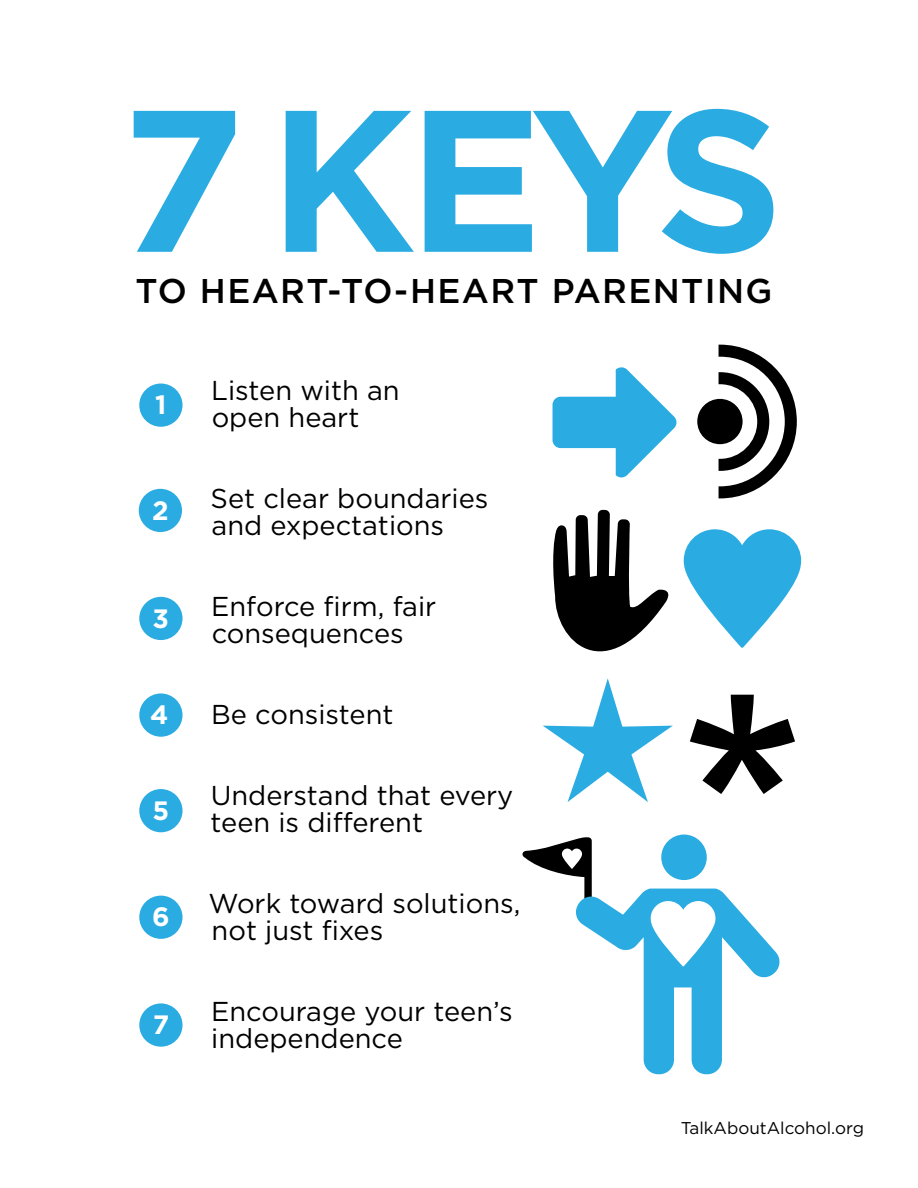
<style>
.page{position:relative;width:918px;height:1188px;background:#fff}
.page>*{position:absolute;margin:0;border:0;box-sizing:border-box;transform-origin:0 0}
.t1{font:700 201.3px "Gotham";color:#2aace2}
.t2{font:500 34.35px "Gotham";letter-spacing:.04em;color:#000}
.t3{font:27.3px/27px "Gotham";color:#000}
.t4{font:700 26.55px "Gotham";color:#fff}
.t5{font:17.1px "Gotham";color:#000}
</style>
<div class="page">
<div style="left:139px;top:384px;width:44px;height:43px;background:#2aace2;border-radius:50%"></div>
<div style="left:139px;top:489px;width:43px;height:43px;background:#2aace2;border-radius:50%"></div>
<div style="left:139px;top:597px;width:44px;height:43px;background:#2aace2;border-radius:50%"></div>
<div style="left:139px;top:693px;width:44px;height:44px;background:#2aace2;border-radius:50%"></div>
<div style="left:139px;top:789px;width:44px;height:43px;background:#2aace2;border-radius:50%"></div>
<div style="left:139px;top:896px;width:44px;height:43px;background:#2aace2;border-radius:50%"></div>
<div style="left:139px;top:1003px;width:44px;height:44px;background:#2aace2;border-radius:50%"></div>
<svg style="left:697px;top:345px;width:100px;height:153px"></svg>
<svg style="left:553px;top:367px;width:124px;height:111px"></svg>
<svg style="left:684px;top:529px;width:117px;height:119px"></svg>
<svg style="left:690px;top:695px;width:105px;height:99px"></svg>
<svg style="left:543px;top:510px;width:130px;height:292px"></svg>
<svg style="left:522px;top:839px;width:52px;height:37px"></svg>
<svg style="left:574px;top:835px;width:206px;height:239px"></svg>
<h1 class="t1" style="left:120px;top:47px;width:665px">7 KEYS</h1>
<p class="t2" style="left:135px;top:269px;width:639px">TO HEART-TO-HEART PARENTING</p>
<p class="t4" style="left:155px;top:387px;width:13px">1</p>
<p class="t4" style="left:152px;top:493px;width:18px">2</p>
<p class="t4" style="left:153px;top:601px;width:18px">3</p>
<p class="t4" style="left:150px;top:697px;width:20px">4</p>
<p class="t4" style="left:153px;top:793px;width:18px">5</p>
<p class="t4" style="left:152px;top:899px;width:19px">6</p>
<p class="t4" style="left:153px;top:1007px;width:18px">7</p>
<p class="t3" style="left:211px;top:376px;width:190px">Listen with an open heart</p>
<p class="t3" style="left:211px;top:484px;width:279px">Set clear boundaries and expectations</p>
<p class="t3" style="left:211px;top:592px;width:227px">Enforce firm, fair consequences</p>
<p class="t3" style="left:211px;top:700px;width:184px">Be consistent</p>
<p class="t3" style="left:211px;top:781px;width:304px">Understand that every teen is different</p>
<p class="t3" style="left:209px;top:889px;width:313px">Work toward solutions, not just fixes</p>
<p class="t3" style="left:211px;top:997px;width:303px">Encourage your teen’s independence</p>
<p class="t5" style="left:681px;top:1117px;width:185px">TalkAboutAlcohol.org</p>
</div>
